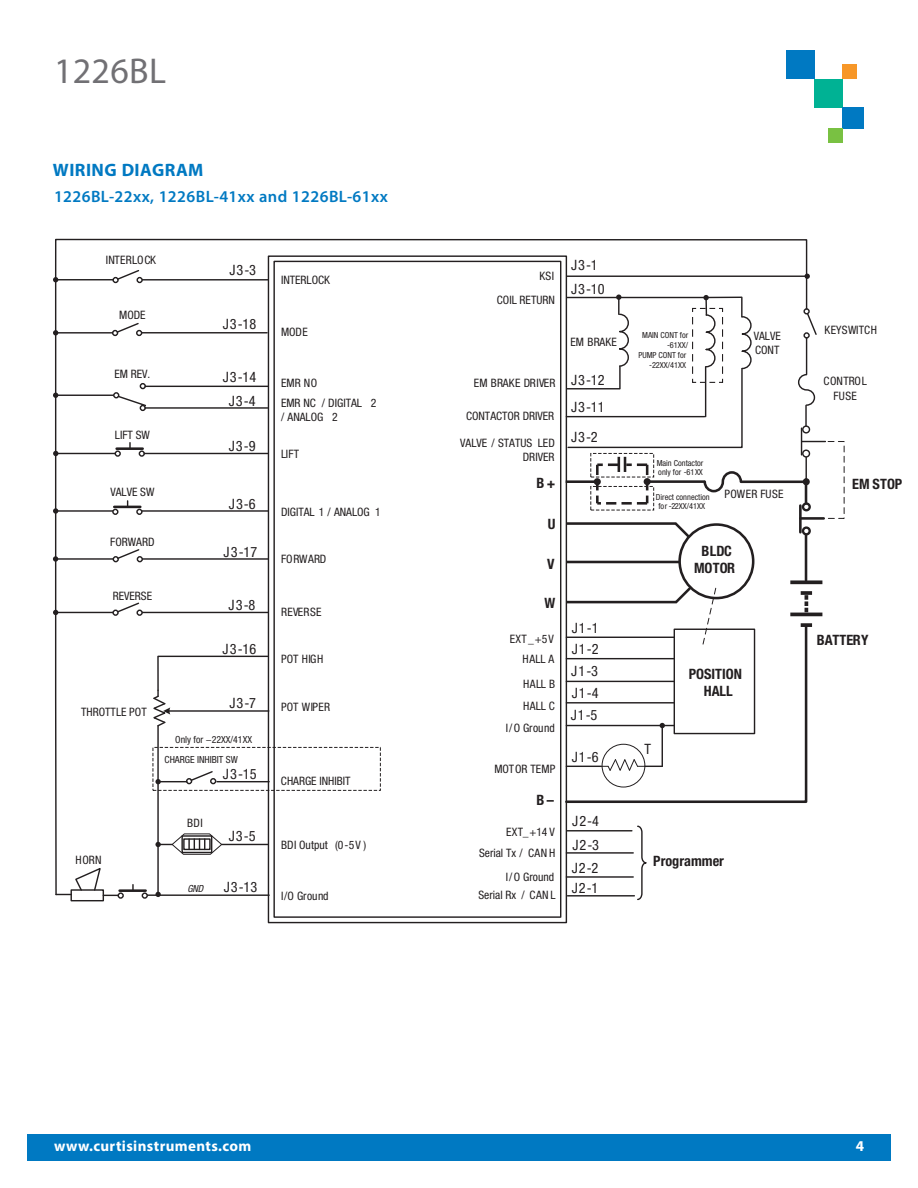
<style>
.page{position:relative;width:918px;height:1188px;background:#fff}
.page>*{position:absolute;margin:0;border:0;box-sizing:border-box;transform-origin:0 0}
.t1{font:36px "Myriad Pro";letter-spacing:.01em;color:#717074}
.t2{font:700 18px "Myriad Pro";letter-spacing:.025em;color:#0079c2}
.t3{font:600 16.5px "Myriad Pro";letter-spacing:.025em;color:#0079c2}
.t4{font:700 15px "Myriad Pro";letter-spacing:.025em;color:#fff}
.t5{font:condensed 14.25px/23.5px "Helvetica Neue LT Std";letter-spacing:.075em;color:#231f20;text-align:justify}
.t6{font:700 condensed 14.25px/17.1px "Helvetica Neue LT Std";color:#231f20;text-align:center}
.t7{font:condensed 11.55px/14.2px "Helvetica Neue LT Std";color:#231f20}
.t8{font:condensed 11.55px/14.2px "Helvetica Neue LT Std";letter-spacing:.025em;color:#231f20;text-align:center}
.t9{font:condensed 9.75px "Helvetica Neue LT Std";color:#231f20}
.t10{font:italic condensed 9.75px "Helvetica Neue LT Std";color:#231f20}
.t11{font:condensed 8.25px/10.1px "Helvetica Neue LT Std";color:#231f20;text-align:right}
</style>
<div class="page">
<div style="left:27px;top:1134px;width:864px;height:26px;background:#0079c2"></div>
<div style="left:786px;top:51px;width:29px;height:28px;background:#0079c2"></div>
<div style="left:815px;top:79px;width:28px;height:28px;background:#00b294"></div>
<div style="left:843px;top:107px;width:21px;height:21px;background:#0079c2"></div>
<div style="left:843px;top:65px;width:14px;height:14px;background:#f79728"></div>
<div style="left:829px;top:128px;width:14px;height:14px;background:#79c142"></div>
<hr style="left:568px;top:895px;width:66px;height:2px;background:#231f20">
<svg style="left:637px;top:896px;width:5px;height:4px"></svg>
<svg style="left:808px;top:309px;width:9px;height:29px"></svg>
<svg style="left:808px;top:389px;width:8px;height:17px"></svg>
<div style="left:71px;top:889px;width:33px;height:12px;border:1px solid #231f20"></div>
<div style="left:142px;top:892px;width:6px;height:7px;border:1px solid #231f20;border-radius:50%"></div>
<div style="left:118px;top:892px;width:6px;height:7px;border:1px solid #231f20;border-radius:50%"></div>
<svg style="left:70px;top:896px;width:53px;height:2px"></svg>
<div style="left:802px;top:502px;width:9px;height:9px;border:2px solid #231f20;border-radius:50%"></div>
<div style="left:802px;top:526px;width:9px;height:10px;border:2px solid #231f20;border-radius:50%"></div>
<div style="left:802px;top:425px;width:8px;height:9px;border:1px solid #231f20;border-radius:50%"></div>
<div style="left:802px;top:449px;width:8px;height:9px;border:1px solid #231f20;border-radius:50%"></div>
<svg style="left:808px;top:428px;width:17px;height:27px"></svg>
<hr style="left:800px;top:517px;width:24px;height:3px;background:#231f20">
<svg style="left:54px;top:238px;width:754px;height:658px"></svg>
<svg style="left:702px;top:470px;width:41px;height:24px"></svg>
<hr style="left:566px;top:480px;width:31px;height:3px;background:#231f20">
<div style="left:594px;top:478px;width:7px;height:7px;background:#231f20;border-radius:50%"></div>
<hr style="left:647px;top:480px;width:57px;height:3px;background:#231f20">
<div style="left:644px;top:478px;width:7px;height:7px;background:#231f20;border-radius:50%"></div>
<svg style="left:596px;top:457px;width:52px;height:48px"></svg>
<div style="left:590px;top:486px;width:64px;height:24px;border:1px dashed #231f20"></div>
<hr style="left:741px;top:481px;width:65px;height:2px;background:#231f20">
<div style="left:803px;top:478px;width:7px;height:7px;background:#231f20;border-radius:50%"></div>
<svg style="left:790px;top:580px;width:32px;height:4px"></svg>
<svg style="left:801px;top:591px;width:11px;height:4px"></svg>
<hr style="left:790px;top:613px;width:32px;height:3px;background:#231f20">
<svg style="left:801px;top:623px;width:11px;height:4px"></svg>
<svg style="left:805px;top:595px;width:3px;height:17px"></svg>
<svg style="left:602px;top:757px;width:60px;height:15px"></svg>
<svg style="left:565px;top:294px;width:187px;height:155px"></svg>
<h1 class="t1" style="left:54px;top:49px;width:114px">1226BL</h1>
<h2 class="t2" style="left:53px;top:158px;width:152px">WIRING DIAGRAM</h2>
<h3 class="t3" style="left:54px;top:186px;width:335px">1226BL-22xx, 1226BL-41xx and 1226BL-61xx</h3>
<p class="t7" style="left:106px;top:253px;width:52px">INTERLOCK</p>
<p class="t7" style="left:119px;top:307px;width:28px">MODE</p>
<p class="t7" style="left:114px;top:366px;width:37px">EM REV.</p>
<p class="t7" style="left:115px;top:427px;width:36px">LIFT SW</p>
<p class="t7" style="left:110px;top:485px;width:45px">VALVE SW</p>
<p class="t7" style="left:110px;top:535px;width:46px">FORWARD</p>
<p class="t7" style="left:113px;top:589px;width:41px">REVERSE</p>
<p class="t5" style="left:229px;top:259px;width:28px">J3-3</p>
<p class="t5" style="left:223px;top:312px;width:35px">J3-18</p>
<p class="t7" style="left:281px;top:273px;width:51px">INTERLOCK</p>
<p class="t7" style="left:281px;top:325px;width:28px">MODE</p>
<p class="t5" style="left:223px;top:365px;width:35px;line-height:24.2px;text-align:center">J3-14<br>J3-4</p>
<p class="t7" style="left:281px;top:373px;width:97px;line-height:20px">EMR NO<br>EMR NC / DIGITAL 2</p>
<p class="t7" style="left:281px;top:410px;width:58px">/ ANALOG 2</p>
<p class="t7" style="left:281px;top:447px;width:20px">LIFT</p>
<p class="t5" style="left:229px;top:434px;width:28px">J3-9</p>
<p class="t5" style="left:229px;top:492px;width:28px">J3-6</p>
<p class="t5" style="left:224px;top:540px;width:35px">J3-17</p>
<p class="t5" style="left:229px;top:593px;width:28px">J3-8</p>
<p class="t5" style="left:223px;top:637px;width:35px">J3-16</p>
<p class="t7" style="left:281px;top:505px;width:101px">DIGITAL 1 / ANALOG 1</p>
<p class="t7" style="left:281px;top:552px;width:47px">FORWARD</p>
<p class="t8" style="left:281px;top:605px;width:42px">REVERSE</p>
<p class="t7" style="left:281px;top:651px;width:44px">POT HIGH</p>
<p class="t7" style="left:81px;top:705px;width:67px">THROTTLE POT</p>
<p class="t7" style="left:76px;top:853px;width:28px">HORN</p>
<p class="t5" style="left:229px;top:691px;width:28px">J3-7</p>
<p class="t9" style="left:175px;top:734px;width:78px">Only for −22XX/41XX</p>
<p class="t9" style="left:165px;top:754px;width:75px">CHARGE INHIBIT SW</p>
<p class="t7" style="left:187px;top:816px;width:17px">BDI</p>
<p class="t10" style="left:188px;top:883px;width:17px">GND</p>
<p class="t5" style="left:223px;top:762px;width:35px">J3-15</p>
<p class="t5" style="left:229px;top:825px;width:28px">J3-5</p>
<p class="t5" style="left:224px;top:875px;width:35px">J3-13</p>
<p class="t8" style="left:281px;top:700px;width:51px">POT WIPER</p>
<p class="t7" style="left:281px;top:773px;width:71px">CHARGE INHIBIT</p>
<p class="t7" style="left:281px;top:838px;width:87px">BDI Output (0- 5 V )</p>
<p class="t7" style="left:281px;top:888px;width:49px">I/O Ground</p>
<p class="t7" style="left:540px;top:269px;width:16px">KSI</p>
<p class="t7" style="left:497px;top:293px;width:59px">COIL RETURN</p>
<p class="t8" style="left:474px;top:376px;width:83px">EM BRAKE DRIVER</p>
<p class="t7" style="left:466px;top:409px;width:90px">CONTACTOR DRIVER</p>
<p class="t7" style="left:460px;top:435px;width:96px;text-align:right">VALVE / STATUS LED<br>DRIVER</p>
<p class="t6" style="left:537px;top:475px;width:20px">B+</p>
<p class="t6" style="left:548px;top:515px;width:9px">U</p>
<p class="t6" style="left:547px;top:555px;width:9px">V</p>
<p class="t6" style="left:545px;top:594px;width:12px">W</p>
<p class="t7" style="left:510px;top:631px;width:45px">EXT_+5V</p>
<p class="t8" style="left:523px;top:673px;width:33px;line-height:21.5px;text-align:left">HALL B<br>HALL C</p>
<p class="t7" style="left:506px;top:721px;width:50px">I/O Ground</p>
<p class="t7" style="left:523px;top:652px;width:33px">HALL A</p>
<p class="t7" style="left:494px;top:761px;width:62px">MOTOR TEMP</p>
<p class="t6" style="left:537px;top:792px;width:19px">B–</p>
<p class="t7" style="left:506px;top:824px;width:50px">EXT_+14 V</p>
<p class="t7" style="left:506px;top:870px;width:50px">I/O Ground</p>
<p class="t7" style="left:479px;top:846px;width:78px">Serial Tx / CAN H</p>
<p class="t7" style="left:479px;top:887px;width:79px">Serial Rx / CAN L</p>
<p class="t5" style="left:571px;top:253px;width:28px">J3-1</p>
<p class="t5" style="left:571px;top:277px;width:35px">J3-10</p>
<p class="t7" style="left:570px;top:335px;width:48px">EM BRAKE</p>
<p class="t5" style="left:571px;top:368px;width:35px">J3-12</p>
<p class="t5" style="left:571px;top:392px;width:35px;line-height:30.5px">J3-11<br>J3-2</p>
<p class="t5" style="left:572px;top:616px;width:28px">J1-1</p>
<p class="t5" style="left:572px;top:637px;width:28px">J1-2</p>
<p class="t5" style="left:571px;top:659px;width:28px">J1-3</p>
<p class="t5" style="left:572px;top:681px;width:28px">J1-4</p>
<p class="t5" style="left:571px;top:703px;width:28px">J1-5</p>
<p class="t5" style="left:572px;top:745px;width:28px">J1-6</p>
<p class="t5" style="left:572px;top:809px;width:29px">J2-4<br>J2-3<br>J2-2</p>
<p class="t5" style="left:572px;top:876px;width:28px">J2-1</p>
<p class="t11" style="left:638px;top:330px;width:51px">MAIN CONT for -61XX/<br>PUMP CONT for -22XX/41XX</p>
<p class="t7" style="left:754px;top:329px;width:29px">VALVE<br>CONT</p>
<p class="t11" style="left:657px;top:459px;width:48px;line-height:8.6px;text-align:left">Main Contactor only for -61XX</p>
<p class="t11" style="left:656px;top:493px;width:55px;line-height:8.6px;text-align:center">Direct connection for -22XX/41XX</p>
<p class="t8" style="left:725px;top:487px;width:61px">POWER FUSE</p>
<p class="t6" style="left:694px;top:542px;width:43px">BLDC<br>MOTOR</p>
<p class="t5" style="left:645px;top:737px;width:8px">T</p>
<p class="t6" style="left:689px;top:665px;width:55px">POSITION<br>HALL</p>
<p class="t6" style="left:653px;top:852px;width:72px">Programmer</p>
<p class="t8" style="left:825px;top:323px;width:54px">KEYSWITCH</p>
<p class="t8" style="left:824px;top:374px;width:45px">CONTROL<br>FUSE</p>
<p class="t6" style="left:852px;top:476px;width:52px">EM STOP</p>
<p class="t6" style="left:817px;top:631px;width:53px">BATTERY</p>
<p class="t4" style="left:54px;top:1136px;width:199px">www.curtisinstruments.com</p>
<p class="t4" style="left:856px;top:1136px;width:10px">4</p>
</div>
